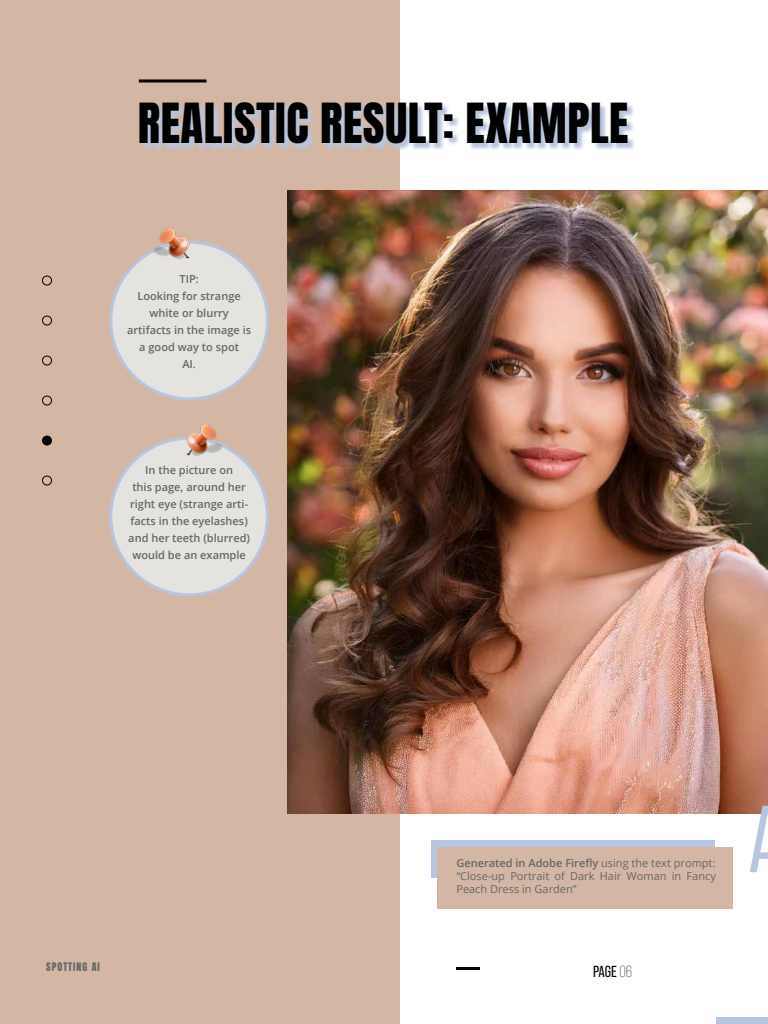
<style>
.page{position:relative;width:768px;height:1024px;background:#fff}
.page>*{position:absolute;margin:0;border:0;box-sizing:border-box;transform-origin:0 0}
.t1{font:95px "Bebas Neue";color:#b8c5de}
.t2{font:47px "Anton";letter-spacing:.01em;color:#000}
.t3{font:16px "Bebas Neue Pro";color:#000}
.t4{font:600 11px/17px "Open Sans";color:#676767;text-align:center}
.t5{font:11px/12.8px "Open Sans";color:#676767;text-align:justify}
.t6{font:10px "Anton";letter-spacing:.1em;color:#676767}
.s1{font-weight:600}
.s2{font-weight:300}
</style>
<div class="page">
<div style="left:0;top:0;width:400px;height:1024px;background:#d3b6a4"></div>
<div style="left:42px;top:275px;width:10px;height:11px;border:1px solid #000;border-radius:50%"></div>
<div style="left:42px;top:316px;width:10px;height:10px;border:1px solid #000;border-radius:50%"></div>
<div style="left:42px;top:356px;width:10px;height:10px;border:1px solid #000;border-radius:50%"></div>
<div style="left:42px;top:396px;width:10px;height:10px;border:1px solid #000;border-radius:50%"></div>
<div style="left:42px;top:436px;width:9px;height:9px;background:#000;border-radius:50%"></div>
<div style="left:42px;top:436px;width:10px;height:10px;border:1px solid #000;border-radius:50%"></div>
<div style="left:42px;top:476px;width:10px;height:10px;border:1px solid #000;border-radius:50%"></div>
<hr style="left:456px;top:967px;width:24px;height:3px;background:#000">
<hr style="left:139px;top:79px;width:68px;height:3px;background:#000">
<div style="left:432px;top:840px;width:283px;height:38px;background:#b8c5de"></div>
<div style="left:437px;top:847px;width:296px;height:61px;background:#d3b6a4"></div>
<div style="left:111px;top:242px;width:157px;height:157px;background:#e5e3e0;border-radius:50%"></div>
<div style="left:111px;top:438px;width:157px;height:157px;background:#e5e3e0;border-radius:50%"></div>
<img style="left:154px;top:227px;width:43px;height:32px">
<img style="left:180px;top:424px;width:43px;height:32px">
<img style="left:287px;top:190px;width:481px;height:624px">
<svg style="left:142px;top:105px;width:492px;height:45px"></svg>
<h2 class="t2" style="left:138px;top:99px;width:492px">REALISTIC RESULT: EXAMPLE</h2>
<p class="t4" style="left:127px;top:270px;width:125px">TIP:<br>Looking for strange white or blurry artifacts in the image is a good way to spot<br>AI.</p>
<p class="t4" style="left:128px;top:461px;width:123px">In the picture on<br>this page, around her right eye (strange arti&shy;facts in the eyelashes) and her teeth (blurred) would be an example</p>
<p class="t6" style="left:46px;top:962px;width:55px">SPOTTING AI</p>
<p class="t5" style="left:456px;top:857px;width:261px"><span class="s1">Generated in Adobe Firefly</span> using the text prompt: “Close-up Portrait of Dark Hair Woman in Fancy Peach Dress in Garden”</p>
<h3 class="t3" style="left:593px;top:962px;width:41px">PAGE <span class="s2">06</span></h3>
<h1 class="t1" style="left:748px;top:788px;width:42px">A</h1>
<h1 class="t1" style="left:698px;top:1029px;width:17px;rotate:-90deg">I</h1>
</div>
